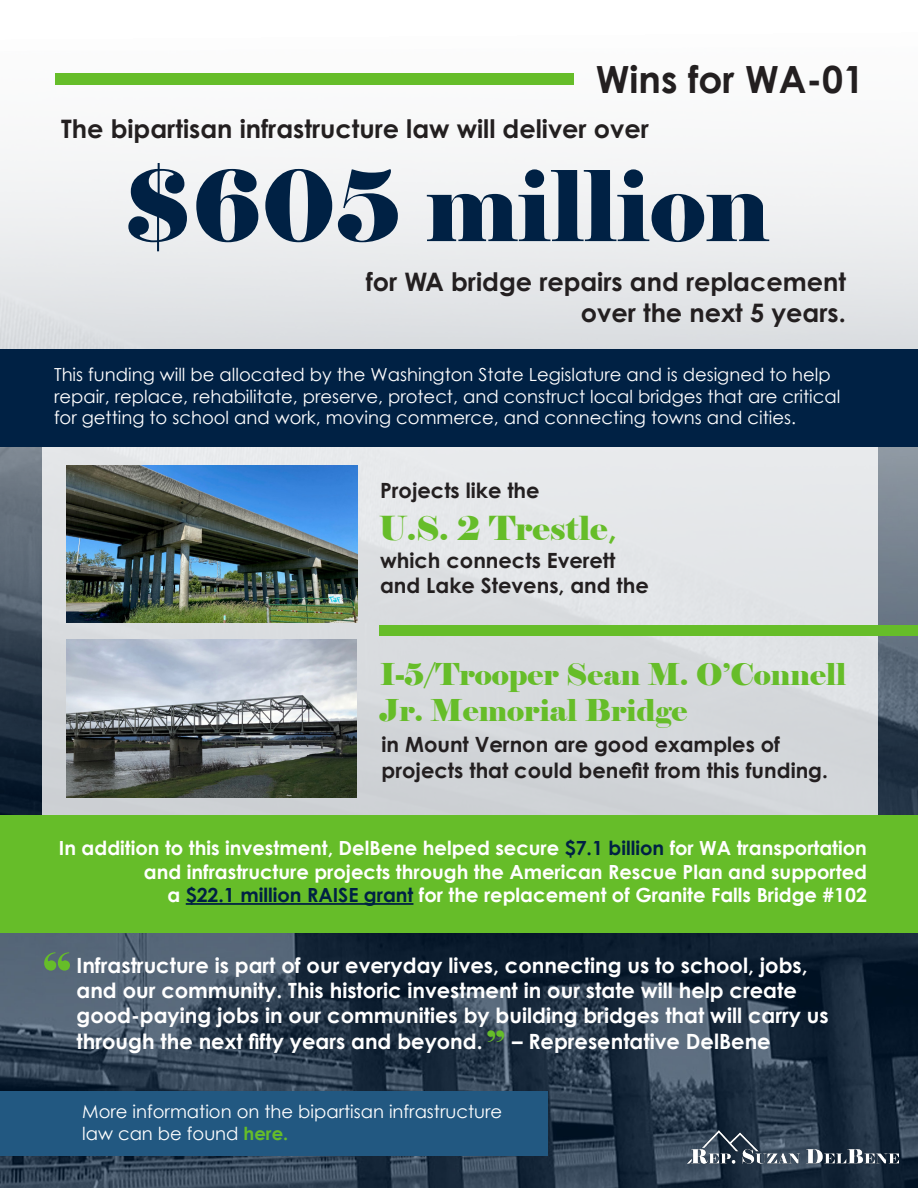
<style>
.page{position:relative;width:918px;height:1188px;background:#fff}
.page>*{position:absolute;margin:0;border:0;box-sizing:border-box;transform-origin:0 0}
.t1{font:97.5px "Elephant";color:#002144}
.t2{font:60px "Elephant";color:#66bd29}
.t3{font:39px "Elephant";color:#66bd29}
.t4{font:700 37.5px "Century Gothic";color:#231f20}
.t5{font:33px "Elephant";color:#66bd29}
.t6{font:30px/36px "Elephant";color:#66bd29}
.t7{font:700 25.5px "Century Gothic Pro";color:#231f20}
.t8{font:700 21px/25.2px "Century Gothic";color:#fff}
.t9{font:700 21px "Century Gothic";color:#231f20}
.t10{font:700 21px "Century Gothic Pro";color:#231f20}
.t11{font:700 19.5px/23.4px "Century Gothic";color:#fff;text-align:right}
.t12{font:18px/21.6px "Century Gothic";color:#fff}
.s1{font-family:"Century Gothic Pro";font-weight:700}
.s2{color:#002144}
.s3{font-weight:700;color:#66bd29}
</style>
<div class="page">
<img style="left:0;top:447px;width:918px;height:741px">
<img style="left:0;top:73px;width:918px;height:374px">
<div style="left:42px;top:446px;width:836px;height:384px;background:linear-gradient(to bottom,#eaecee,#cdd0d4)"></div>
<div style="left:56px;top:73px;width:518px;height:12px;background:#66bd29"></div>
<div style="left:0;top:349px;width:918px;height:97px;background:#002144"></div>
<img style="left:66px;top:466px;width:291px;height:156px">
<div style="left:380px;top:626px;width:538px;height:10px;background:#66bd29"></div>
<div style="left:0;top:815px;width:918px;height:118px;background:#66bd29"></div>
<img style="left:687px;top:1126px;width:212px;height:49px">
<hr style="left:186px;top:903px;width:227px;height:2px;background:#002144">
<img style="left:66px;top:640px;width:291px;height:158px">
<div style="left:0;top:1091px;width:548px;height:65px;background:#225881"></div>
<p class="t4" style="left:596px;top:51px;width:270px">Wins for WA-01</p>
<p class="t7" style="left:61px;top:113px;width:589px">The bipartisan infrastructure law will deliver over</p>
<p class="t1" style="left:124px;top:145px;width:647px">$605 million</p>
<p class="t7" style="left:366px;top:266px;width:482px">for WA bridge repairs and replacement</p>
<p class="t7" style="left:581px;top:297px;width:267px">over the next 5 years.</p>
<p class="t12" style="left:54px;top:363px;width:788px">This funding will be allocated by the Washington State Legislature and is designed to help repair, replace, rehabilitate, preserve, protect, and construct local bridges that are critical for getting to school and work, moving commerce, and connecting towns and cities.</p>
<p class="t9" style="left:380px;top:474px;width:161px">Projects like the</p>
<p class="t5" style="left:379px;top:507px;width:240px">U.S. 2 Trestle<span class="s1">,</span></p>
<p class="t10" style="left:380px;top:547px;width:237px">which connects Everett</p>
<p class="t10" style="left:380px;top:573px;width:270px">and Lake Stevens, and the</p>
<p class="t6" style="left:380px;top:657px;width:468px">I-5/Trooper Sean M. O’Connell<br>Jr. Memorial Bridge</p>
<p class="t9" style="left:382px;top:729px;width:400px">in Mount Vernon are good examples of</p>
<p class="t9" style="left:382px;top:754px;width:448px">projects that could benefit from this funding.</p>
<p class="t11" style="left:59px;top:836px;width:810px">In addition to this investment, DelBene helped secure <span class="s2">$7.1 billion</span> for WA transportation and infrastructure projects through the American Rescue Plan and supported</p>
<p class="t11" style="left:167px;top:883px;width:701px">a <span class="s2">$22.1 million RAISE grant</span> for the replacement of Granite Falls Bridge #102</p>
<p class="t2" style="left:44px;top:937px;width:29px">“</p>
<p class="t8" style="left:76px;top:952px;width:754px">Infrastructure is part of our everyday lives, connecting us to school, jobs, and our community. This historic investment in our state will help create good-paying jobs in our communities by building bridges that will carry us through the next fifty years and beyond.</p>
<p class="t3" style="left:487px;top:1021px;width:19px">”</p>
<p class="t8" style="left:512px;top:1027px;width:260px">– Representative DelBene</p>
<p class="t12" style="left:82px;top:1101px;width:422px">More information on the bipartisan infrastructure law can be found <span class="s3">here.</span></p>
</div>
